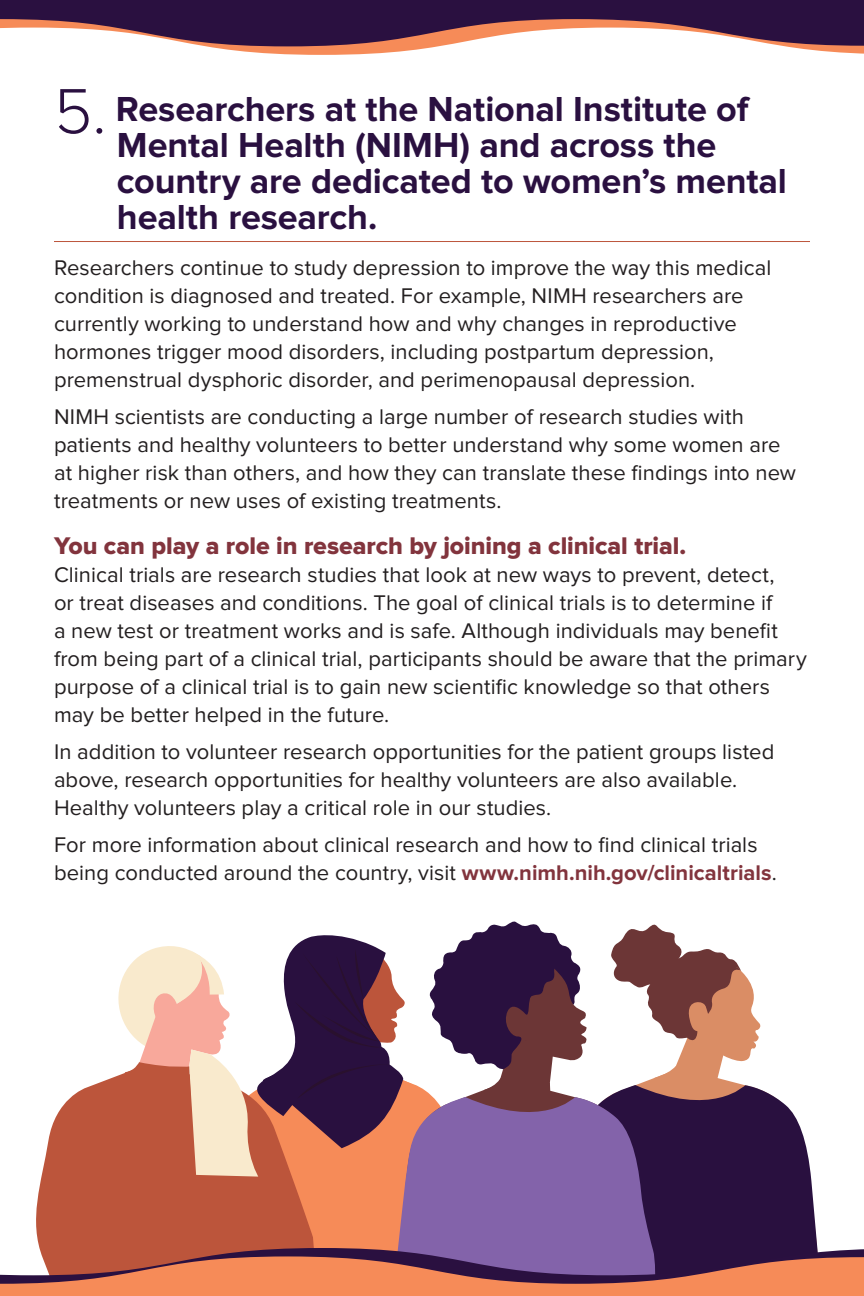
<style>
.page{position:relative;width:864px;height:1296px;background:#fff}
.page>*{position:absolute;margin:0;border:0;box-sizing:border-box;transform-origin:0 0}
.t1{font:700 36px/36px "Proxima Nova";letter-spacing:-.005em;color:#2a1040}
.t2{font:25px "Proxima Nova Extrabld";letter-spacing:-.005em;color:#82343d}
.t3{font:22px/28px "Proxima Nova";letter-spacing:.005em;color:#231f20}
.s1{font-weight:300;font-size:66px}
.s2{font-weight:700;color:#82343d}
</style>
<div class="page">
<hr style="left:54px;top:241px;width:756px;height:1px;background:#bc553b">
<svg style="left:0;top:921px;width:864px;height:375px"></svg>
<svg style="left:205px;top:46px;width:659px;height:9px"></svg>
<svg style="left:0;top:0;width:864px;height:46px"></svg>
<h2 class="t1" style="left:117px;top:93px;width:672px;text-indent:-63px"><span class="s1">5.</span> Researchers at the National Institute of Mental Health (NIMH) and across the country are dedicated to women’s mental health research.</h2>
<p class="t3" style="left:54px;top:255px;width:719px">Researchers continue to study depression to improve the way this medical condition is diagnosed and treated. For example, NIMH researchers are currently working to understand how and why changes in reproductive hormones trigger mood disorders, including postpartum depression, premenstrual dysphoric disorder, and perimenopausal depression.</p>
<p class="t3" style="left:54px;top:404px;width:744px">NIMH scientists are conducting a large number of research studies with patients and healthy volunteers to better understand why some women are at higher risk than others, and how they can translate these findings into new treatments or new uses of existing treatments.</p>
<h3 class="t2" style="left:54px;top:534px;width:634px">You can play a role in research by joining a clinical trial.</h3>
<p class="t3" style="left:54px;top:562px;width:754px">Clinical trials are research studies that look at new ways to prevent, detect,<br>or treat diseases and conditions. The goal of clinical trials is to determine if<br>a new test or treatment works and is safe. Although individuals may benefit from being part of a clinical trial, participants should be aware that the primary purpose of a clinical trial is to gain new scientific knowledge so that others may be better helped in the future.</p>
<p class="t3" style="left:54px;top:739px;width:722px">In addition to volunteer research opportunities for the patient groups listed above, research opportunities for healthy volunteers are also available.<br>Healthy volunteers play a critical role in our studies.</p>
<p class="t3" style="left:54px;top:832px;width:724px">For more information about clinical research and how to find clinical trials being conducted around the country, visit <span class="s2">www.nimh.nih.gov/clinicaltrials</span>.</p>
</div>
